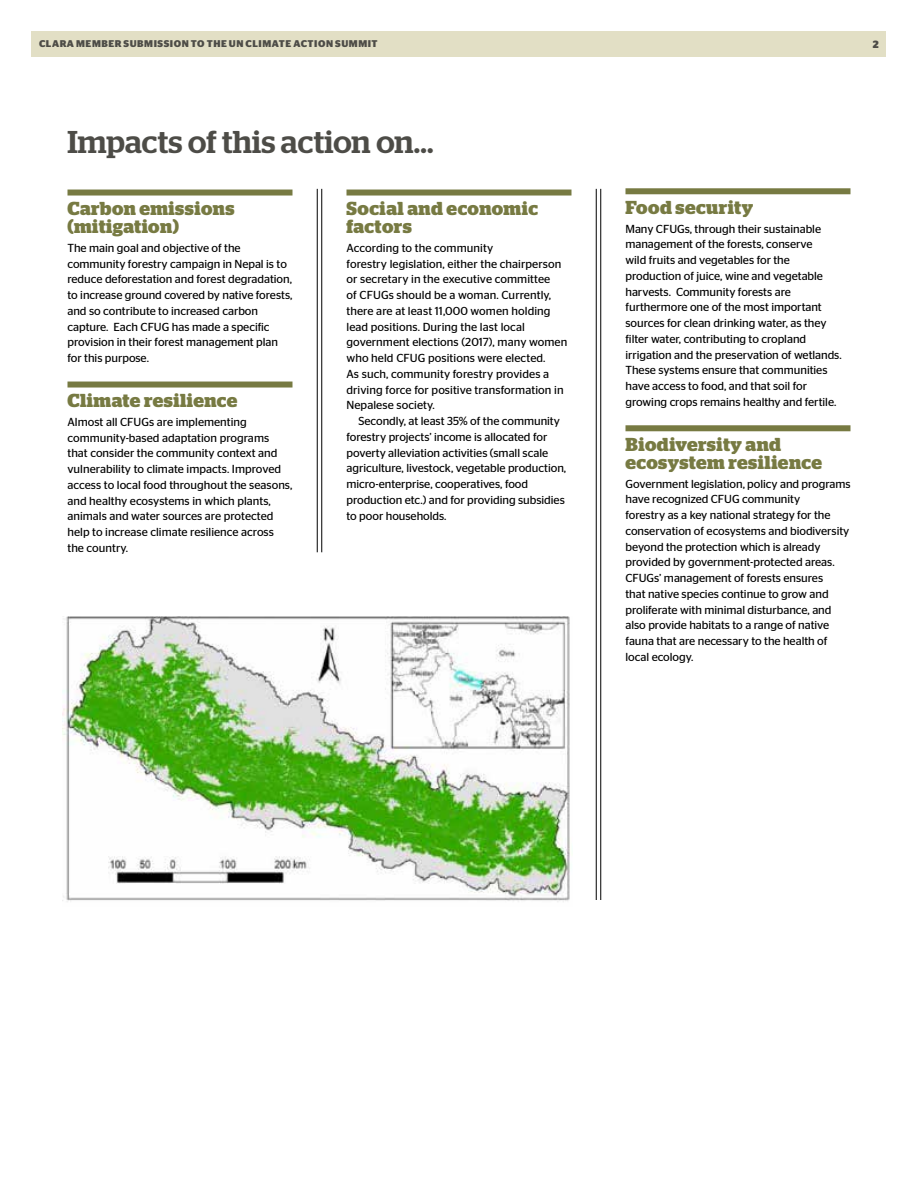
<style>
.page{position:relative;width:918px;height:1188px;background:#fff}
.page>*{position:absolute;margin:0;border:0;box-sizing:border-box;transform-origin:0 0}
.t1{font:500 31.5px "Stag";letter-spacing:.005em;color:#4d4c47}
.t2{font:700 18.75px/18px "Stag";letter-spacing:.025em;color:#777a42}
.t3{font:11.7px/15.8px "Stag Sans";letter-spacing:-.005em;color:#000}
.t4{font:700 10.5px "Stag Sans";color:#4d4c47}
.t5{font:700 9.75px "Stag Sans";letter-spacing:.055em;color:#4d4c47}
</style>
<div class="page">
<div style="left:32px;top:32px;width:854px;height:25px;background:#e2dfc5"></div>
<hr style="left:317px;top:189px;width:1px;height:363px;background:#000">
<hr style="left:321px;top:189px;width:1px;height:363px;background:#000">
<hr style="left:596px;top:189px;width:1px;height:711px;background:#000">
<hr style="left:600px;top:189px;width:1px;height:711px;background:#000">
<div style="left:68px;top:190px;width:224px;height:6px;background:#777a42"></div>
<div style="left:68px;top:382px;width:224px;height:6px;background:#777a42"></div>
<div style="left:346px;top:190px;width:226px;height:6px;background:#777a42"></div>
<div style="left:626px;top:188px;width:224px;height:6px;background:#777a42"></div>
<div style="left:626px;top:425px;width:224px;height:6px;background:#777a42"></div>
<img style="left:63px;top:616px;width:507px;height:286px">
<p class="t5" style="left:39px;top:38px;width:340px">CLARA MEMBER SUBMISSION TO THE UN CLIMATE ACTION SUMMIT</p>
<p class="t4" style="left:873px;top:38px;width:7px">2</p>
<h1 class="t1" style="left:68px;top:124px;width:367px">Impacts of this action on...</h1>
<h2 class="t2" style="left:68px;top:199px;width:169px">Carbon emissions (mitigation)</h2>
<p class="t3" style="left:68px;top:240px;width:227px">The main goal and objective of the community forestry campaign in Nepal is to reduce deforestation and forest degradation, to increase ground covered by native forests, and so contribute to increased carbon capture. Each CFUG has made a specific provision in their forest management plan for this purpose.</p>
<h2 class="t2" style="left:68px;top:391px;width:172px">Climate resilience</h2>
<p class="t3" style="left:68px;top:414px;width:227px">Almost all CFUGs are implementing community-based adaptation programs<br>that consider the community context and vulnerability to climate impacts. Improved access to local food throughout the seasons, and healthy ecosystems in which plants, animals and water sources are protected help to increase climate resilience across the country.</p>
<h2 class="t2" style="left:346px;top:199px;width:193px">Social and economic factors</h2>
<p class="t3" style="left:346px;top:240px;width:222px">According to the community<br>forestry legislation, either the chairperson or secretary in the executive committee<br>of CFUGs should be a woman. Currently, there are at least 11,000 women holding lead positions. During the last local government elections (2017), many women who held CFUG positions were elected.<br>As such, community forestry provides a driving force for positive transformation in Nepalese society.</p>
<p class="t3" style="left:346px;top:413px;width:221px;text-indent:12px">Secondly, at least 35% of the community forestry projects’ income is allocated for poverty alleviation activities (small scale agriculture, livestock, vegetable production, micro-enterprise, cooperatives, food production etc.) and for providing subsidies to poor households.</p>
<h2 class="t2" style="left:626px;top:198px;width:129px">Food security</h2>
<p class="t3" style="left:626px;top:220px;width:218px">Many CFUGs, through their sustainable management of the forests, conserve<br>wild fruits and vegetables for the production of juice, wine and vegetable harvests. Community forests are furthermore one of the most important sources for clean drinking water, as they filter water, contributing to cropland irrigation and the preservation of wetlands.<br>These systems ensure that communities have access to food, and that soil for growing crops remains healthy and fertile.</p>
<h2 class="t2" style="left:626px;top:435px;width:198px">Biodiversity and ecosystem resilience</h2>
<p class="t3" style="left:626px;top:475px;width:227px">Government legislation, policy and programs have recognized CFUG community<br>forestry as a key national strategy for the conservation of ecosystems and biodiversity beyond the protection which is already provided by government-protected areas.<br>CFUGs’ management of forests ensures<br>that native species continue to grow and proliferate with minimal disturbance, and also provide habitats to a range of native fauna that are necessary to the health of local ecology.</p>
</div>
